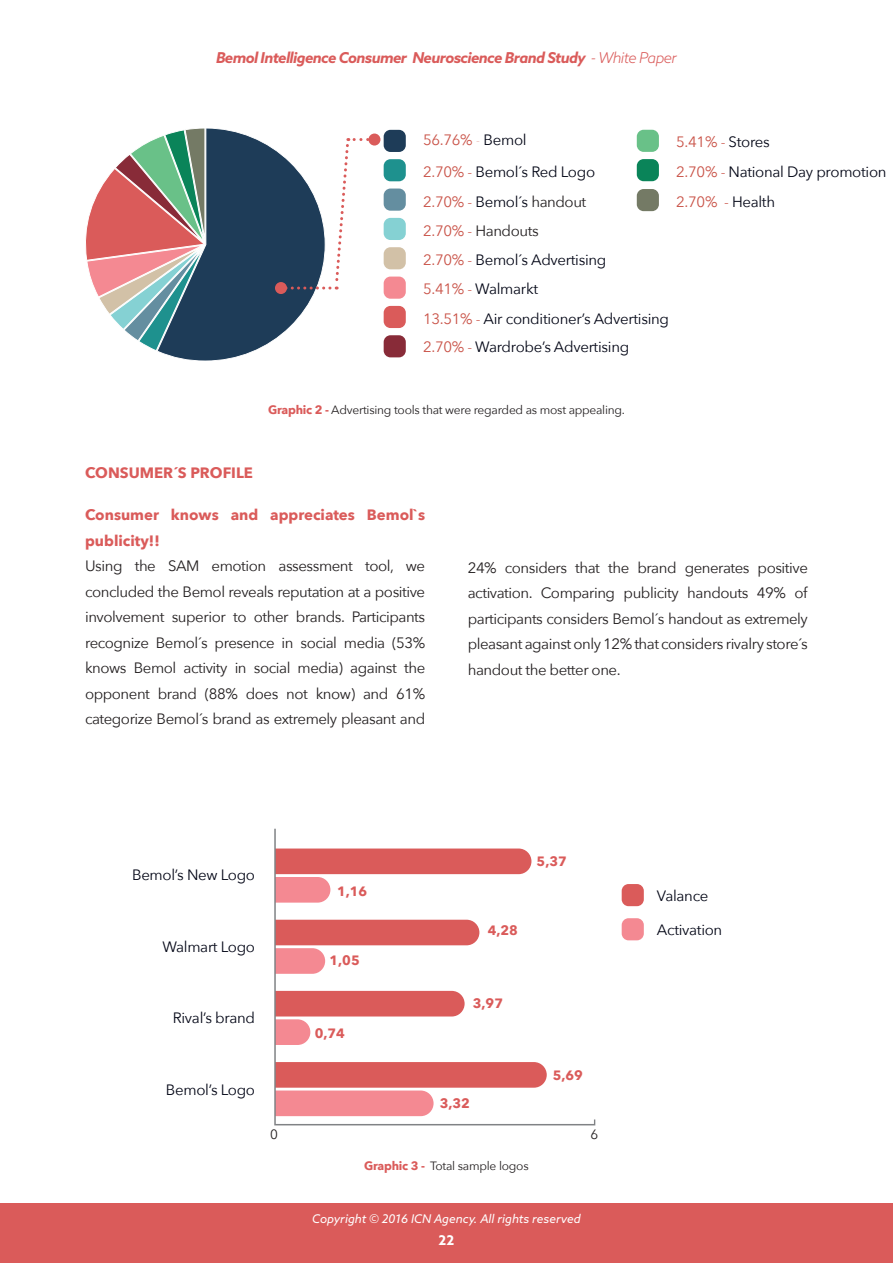
<style>
.page{position:relative;width:893px;height:1263px;background:#fff}
.page>*{position:absolute;margin:0;border:0;box-sizing:border-box;transform-origin:0 0}
.t1{font:15px/25.5px "Avenir Next";letter-spacing:-.03em;color:#231f20;text-align:justify}
.t2{font:15px "Avenir Next";letter-spacing:-.02em;color:#030616}
.t3{font:700 15px/25.5px "Avenir Next";color:#da5b5a}
.t4{font:italic 700 15px "Azo Sans";letter-spacing:-.04em;color:#da5b5a}
.t5{font:15px "Avenir Next";letter-spacing:-.02em;color:#c95247}
.t6{font:700 13.5px "Avenir Next";color:#da5b5a}
.t7{font:700 13.5px "Azo Sans";color:#fff}
.t8{font:13.5px "Avenir Next";color:#231f20}
.t9{font:12px "Avenir Next";letter-spacing:-.02em;color:#231f20}
.t10{font:italic 12px "Azo Sans";color:#fff}
.s1{font-weight:300}
.s2{font-weight:200}
.s3{color:#030616}
.s4{color:#c95247}
.s5{color:#231f20}
.s6{font-weight:700;color:#da5b5a}
</style>
<div class="page">
<div style="left:0;top:1203px;width:893px;height:60px;background:#da5b5a"></div>
<div style="left:384px;top:159px;width:22px;height:22px;background:#1e918e;border-radius:7px"></div>
<div style="left:384px;top:189px;width:22px;height:22px;background:#648ea0;border-radius:7px"></div>
<div style="left:384px;top:218px;width:22px;height:22px;background:#85d1d3;border-radius:7px"></div>
<div style="left:384px;top:247px;width:22px;height:22px;background:#d2c1a7;border-radius:7px"></div>
<div style="left:384px;top:277px;width:22px;height:22px;background:#f48992;border-radius:7px"></div>
<div style="left:384px;top:306px;width:22px;height:22px;background:#da5b5a;border-radius:7px"></div>
<div style="left:384px;top:335px;width:22px;height:22px;background:#882b38;border-radius:7px"></div>
<div style="left:384px;top:130px;width:22px;height:22px;background:#1e3c58;border-radius:7px"></div>
<div style="left:637px;top:130px;width:22px;height:22px;background:#69c188;border-radius:7px"></div>
<div style="left:637px;top:159px;width:22px;height:22px;background:#0a8459;border-radius:7px"></div>
<div style="left:637px;top:189px;width:22px;height:22px;background:#747a65;border-radius:7px"></div>
<svg style="left:274px;top:829px;width:321px;height:296px"></svg>
<div style="left:622px;top:918px;width:22px;height:22px;background:#f48992;border-radius:7px"></div>
<div style="left:622px;top:884px;width:22px;height:22px;background:#da5b5a;border-radius:7px"></div>
<svg style="left:85px;top:128px;width:283px;height:233px"></svg>
<div style="left:368px;top:134px;width:12px;height:12px;background:#da5b5a;border-radius:50%"></div>
<div style="left:275px;top:282px;width:12px;height:12px;background:#da5b5a;border-radius:50%"></div>
<p class="t4" style="left:216px;top:48px;width:462px">Bemol Intelligence Consumer Neuroscience Brand Study <span class="s1">- White Paper</span></p>
<p class="t5" style="left:423px;top:127px;width:105px">56.76% <span class="s2">-</span> <span class="s3">Bemol</span></p>
<p class="t5" style="left:676px;top:129px;width:95px">5.41% - <span class="s3">Stores</span></p>
<p class="t2" style="left:423px;top:159px;width:174px"><span class="s4">2.70% -</span> Bemol´s Red Logo</p>
<p class="t2" style="left:676px;top:159px;width:212px"><span class="s4">2.70% -</span> National Day promotion</p>
<p class="t2" style="left:423px;top:189px;width:165px"><span class="s4">2.70% -</span> Bemol´s <span class="s5">handout</span></p>
<p class="t5" style="left:676px;top:189px;width:100px">2.70% - <span class="s3">Health</span></p>
<p class="t1" style="left:423px;top:218px;width:117px"><span class="s4">2.70% -</span> Handouts</p>
<p class="t2" style="left:423px;top:247px;width:185px"><span class="s4">2.70% -</span> Bemol´s Advertising</p>
<p class="t2" style="left:423px;top:276px;width:117px"><span class="s4">5.41% -</span> Walmarkt</p>
<p class="t2" style="left:423px;top:306px;width:247px"><span class="s4">13.51% -</span> Air conditioner’s Advertising</p>
<p class="t2" style="left:423px;top:334px;width:208px"><span class="s4">2.70% -</span> Wardrobe’s Advertising</p>
<p class="t9" style="left:268px;top:400px;width:358px"><span class="s6">Graphic 2 -</span> Advertising tools that were regarded as most appealing.</p>
<p class="t3" style="left:85px;top:459px;width:170px">CONSUMER´S PROFILE</p>
<p class="t3" style="left:85px;top:502px;width:342px">Consumer knows and appreciates Bemol`s publicity!!</p>
<p class="t1" style="left:85px;top:553px;width:342px">Using the SAM emotion assessment tool, we concluded the Bemol reveals reputation at a positive involvement superior to other brands. Participants recognize Bemol´s presence in social media (53% knows Bemol activity in social media) against the opponent brand (88% does not know) and 61% categorize Bemol´s brand as extremely pleasant and</p>
<p class="t1" style="left:468px;top:554px;width:342px">24% considers that the brand generates positive activation. Comparing publicity handouts 49% of participants considers Bemol´s handout as extremely pleasant against only 12% that considers rivalry store´s handout the better one.</p>
<p class="t2" style="left:132px;top:862px;width:124px">Bemol’s New Logo</p>
<p class="t2" style="left:162px;top:934px;width:94px">Walmart Logo</p>
<p class="t2" style="left:173px;top:1005px;width:84px">Rival’s brand</p>
<p class="t2" style="left:166px;top:1077px;width:91px">Bemol’s Logo</p>
<p class="t6" style="left:337px;top:879px;width:32px">1,16</p>
<p class="t6" style="left:330px;top:949px;width:32px">1,05</p>
<p class="t6" style="left:315px;top:1021px;width:32px">0,74</p>
<p class="t6" style="left:537px;top:850px;width:32px">5,37</p>
<p class="t6" style="left:488px;top:919px;width:32px">4,28</p>
<p class="t6" style="left:473px;top:991px;width:32px">3,97</p>
<p class="t6" style="left:440px;top:1092px;width:32px">3,32</p>
<p class="t6" style="left:553px;top:1064px;width:32px">5,69</p>
<p class="t8" style="left:270px;top:1123px;width:9px">0</p>
<p class="t8" style="left:591px;top:1123px;width:9px">6</p>
<p class="t9" style="left:364px;top:1156px;width:166px"><span class="s6">Graphic 3 -</span> Total sample logos</p>
<p class="t10" style="left:312px;top:1211px;width:270px">Copyright © 2016 ICN Agency. All rights reserved</p>
<p class="t7" style="left:439px;top:1231px;width:17px">22</p>
<p class="t2" style="left:657px;top:883px;width:53px">Valance</p>
<p class="t2" style="left:657px;top:917px;width:67px">Activation</p>
</div>
